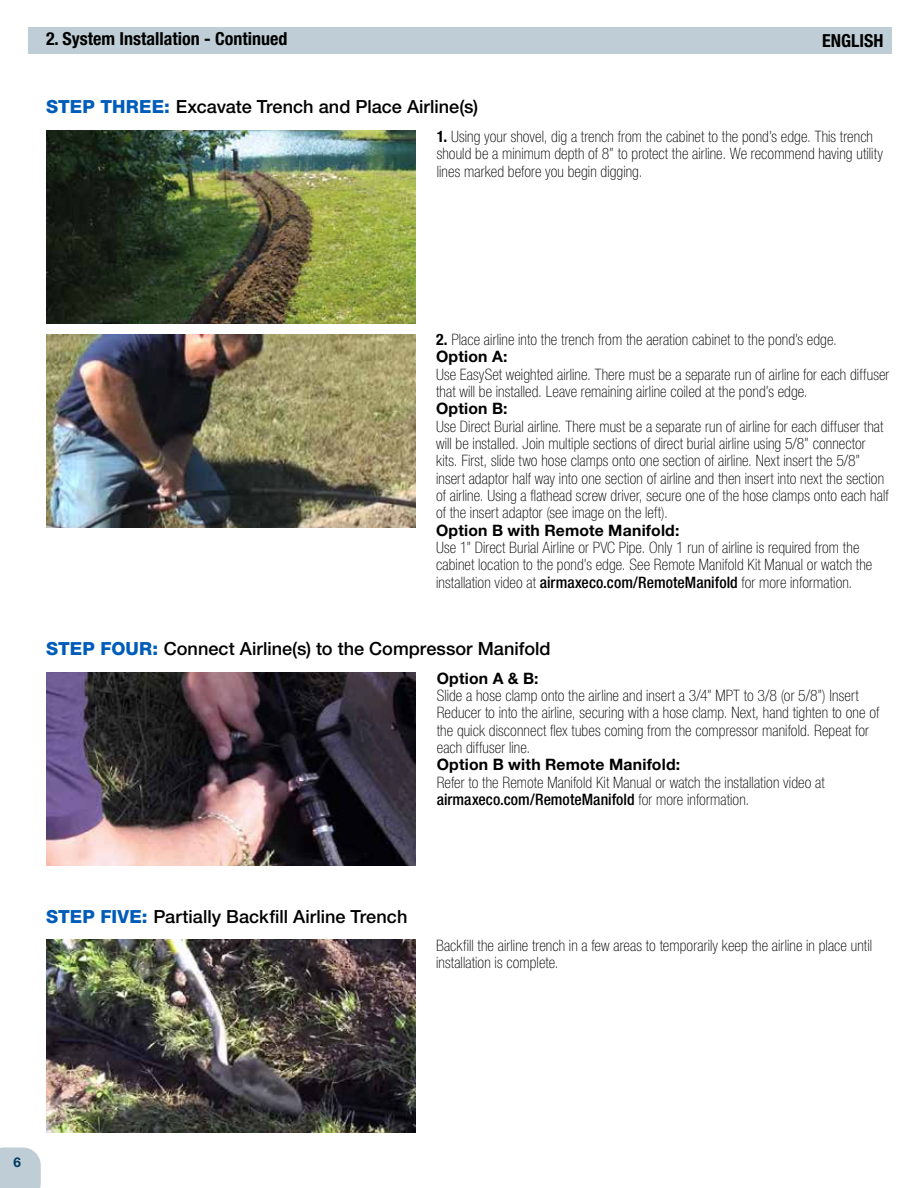
<style>
.page{position:relative;width:918px;height:1188px;background:#fff}
.page>*{position:absolute;margin:0;border:0;box-sizing:border-box;transform-origin:0 0}
.t1{font:500 18.15px "Helvetica Neue LT Pro";color:#000}
.t2{font:700 condensed 18px "Helvetica Neue LT Pro";color:#000}
.t3{font:100 condensed 15.75px/17.4px "Helvetica Neue LT Pro";letter-spacing:.005em;color:#000}
.t4{font:700 15.75px "Helvetica Neue LT Pro";letter-spacing:.01em;color:#000}
.t5{font:700 13.5px "Helvetica Neue LT Pro";color:#003a5d}
.s1{font-weight:800;color:#005cb9}
.s2{font-weight:700}
.s3{font-weight:700;font-stretch:normal}
.s4{font-weight:500}
</style>
<div class="page">
<div style="left:28px;top:27px;width:864px;height:27px;background:#bfced6"></div>
<img style="left:46px;top:131px;width:369px;height:193px">
<img style="left:46px;top:335px;width:369px;height:193px">
<img style="left:46px;top:672px;width:369px;height:193px">
<img style="left:46px;top:939px;width:369px;height:194px">
<div style="left:0;top:1148px;width:41px;height:40px;background:#bfced6"></div>
<p class="t2" style="left:46px;top:28px;width:243px">2. System Installation - Continued</p>
<p class="t2" style="left:822px;top:30px;width:63px">ENGLISH</p>
<p class="t1" style="left:46px;top:96px;width:434px"><span class="s1">STEP THREE:</span> Excavate Trench and Place Airline(s)</p>
<p class="t3" style="left:437px;top:128px;width:448px"><span class="s2">1.</span> Using your shovel, dig a trench from the cabinet to the pond’s edge. This trench should be a minimum depth of 8” to protect the airline. We recommend having utility lines marked before you begin digging.</p>
<p class="t3" style="left:436px;top:331px;width:402px"><span class="s2">2.</span> Place airline into the trench from the aeration cabinet to the pond’s edge.<br><span class="s3">Option A:</span></p>
<p class="t3" style="left:436px;top:366px;width:455px">Use EasySet weighted airline. There must be a separate run of airline for each diffuser that will be installed. Leave remaining airline coiled at the pond’s edge.</p>
<p class="t4" style="left:436px;top:399px;width:73px">Option B:</p>
<p class="t3" style="left:436px;top:418px;width:454px">Use Direct Burial airline. There must be a separate run of airline for each diffuser that will be installed. Join multiple sections of direct burial airline using 5/8” connector kits. First, slide two hose clamps onto one section of airline. Next insert the 5/8” insert adaptor half way into one section of airline and then insert into next the section of airline. Using a flathead screw driver, secure one of the hose clamps onto each half of the insert adaptor (see image on the left).</p>
<p class="t4" style="left:436px;top:520px;width:245px">Option B with Remote Manifold:</p>
<p class="t3" style="left:436px;top:539px;width:438px">Use 1” Direct Burial Airline or PVC Pipe. Only 1 run of airline is required from the cabinet location to the pond’s edge. See Remote Manifold Kit Manual or watch the installation video at <span class="s4">airmaxeco.com/RemoteManifold</span> for more information.</p>
<p class="t1" style="left:46px;top:638px;width:506px"><span class="s1">STEP FOUR:</span> Connect Airline(s) to the Compressor Manifold</p>
<p class="t4" style="left:437px;top:668px;width:103px">Option A &amp; B:</p>
<p class="t3" style="left:437px;top:687px;width:444px">Slide a hose clamp onto the airline and insert a 3/4” MPT to 3/8 (or 5/8”) Insert Reducer to into the airline, securing with a hose clamp. Next, hand tighten to one of the quick disconnect flex tubes coming from the compressor manifold. Repeat for each diffuser line.</p>
<p class="t4" style="left:437px;top:755px;width:245px">Option B with Remote Manifold:</p>
<p class="t3" style="left:437px;top:773px;width:389px">Refer to the Remote Manifold Kit Manual or watch the installation video at <span class="s4">airmaxeco.com/RemoteManifold</span> for more information.</p>
<p class="t1" style="left:46px;top:905px;width:363px"><span class="s1">STEP FIVE:</span> Partially Backfill Airline Trench</p>
<p class="t3" style="left:436px;top:936px;width:438px">Backfill the airline trench in a few areas to temporarily keep the airline in place until installation is complete.</p>
<p class="t5" style="left:14px;top:1154px;width:9px">6</p>
</div>
